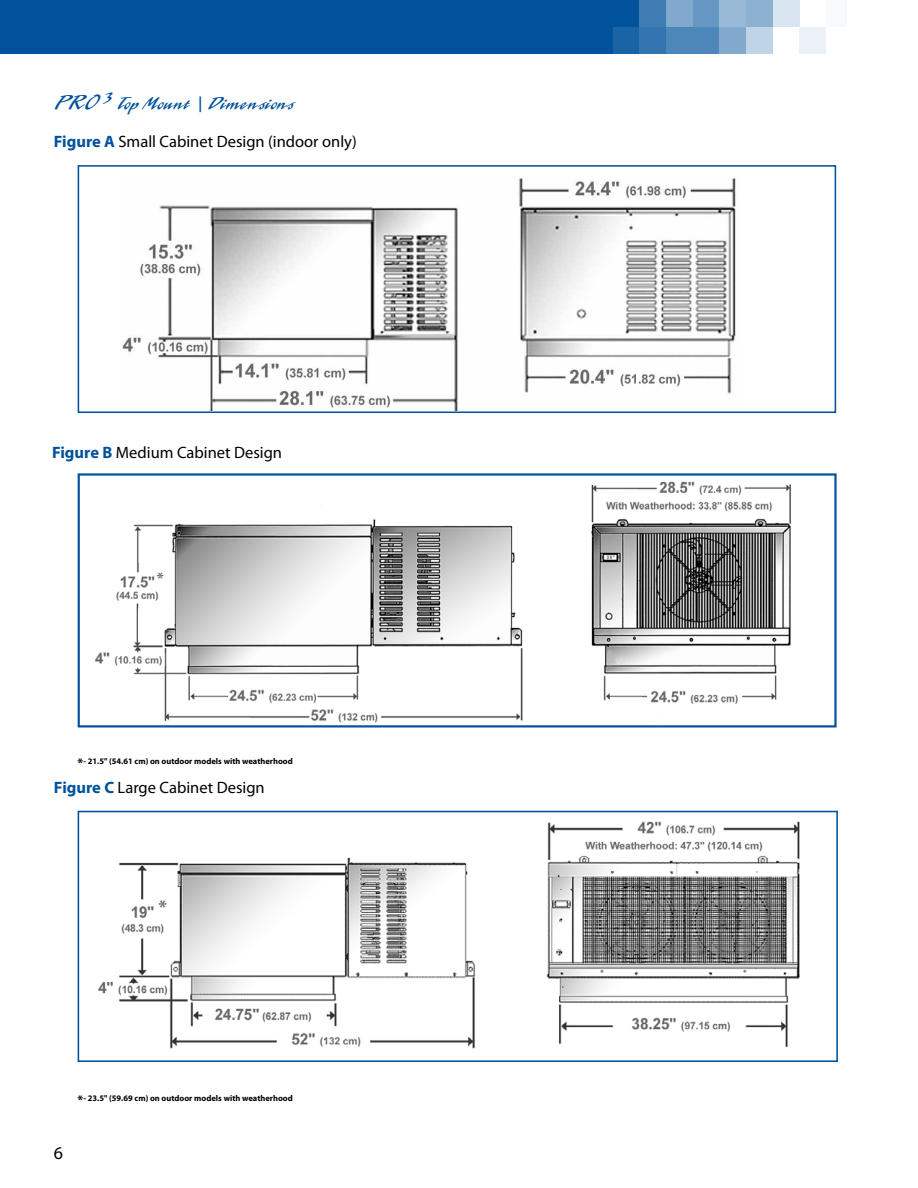
<style>
.page{position:relative;width:918px;height:1188px;background:#fff}
.page>*{position:absolute;margin:0;border:0;box-sizing:border-box;transform-origin:0 0}
.t1{font:700 18.75px "Myriad Pro";color:#6d6e71}
.t2{font:18px "Laser ICG";letter-spacing:-.03em;color:#00529c}
.t3{font:18px "Myriad Pro";color:#000}
.t4{font:16.5px "Myriad Pro";color:#000}
.t5{font:700 8.4px "Myriad Pro";color:#000}
.s1{font-size:21px}
.s2{font-weight:700;color:#00529c}
.s3{font-size:12.75px}
</style>
<div class="page">
<div style="left:0;top:0;width:640px;height:54px;background:#00529c"></div>
<div style="left:613px;top:27px;width:27px;height:27px;background:#1a64a5"></div>
<div style="left:666px;top:27px;width:27px;height:27px;background:#4d86b9"></div>
<div style="left:640px;top:0;width:26px;height:27px;background:#407db4"></div>
<div style="left:640px;top:27px;width:26px;height:27px;background:#3375af"></div>
<div style="left:666px;top:0;width:27px;height:27px;background:#80a9cd"></div>
<div style="left:693px;top:0;width:26px;height:27px;background:#6697c3"></div>
<div style="left:693px;top:27px;width:26px;height:27px;background:#4d86b9"></div>
<div style="left:720px;top:0;width:26px;height:27px;background:#99bad7"></div>
<div style="left:719px;top:27px;width:27px;height:27px;background:#80a9cd"></div>
<div style="left:746px;top:0;width:27px;height:27px;background:#8cb1d2"></div>
<div style="left:746px;top:27px;width:27px;height:27px;background:#bfd4e6"></div>
<div style="left:773px;top:0;width:26px;height:27px;background:#d9e5f0"></div>
<div style="left:799px;top:27px;width:27px;height:27px;background:#ebf1f7"></div>
<div style="left:826px;top:0;width:21px;height:27px;background:#f7fafc"></div>
<div style="left:78px;top:165px;width:758px;height:248px;border:2px solid #00529c"></div>
<img style="left:122px;top:178px;width:614px;height:232px">
<img style="left:94px;top:481px;width:697px;height:242px">
<div style="left:78px;top:473px;width:759px;height:254px;border:2px solid #00529c"></div>
<div style="left:78px;top:811px;width:760px;height:251px;border:2px solid #00529c"></div>
<img style="left:98px;top:821px;width:702px;height:228px">
<svg style="left:157px;top:572px;width:6px;height:6px"></svg>
<h2 class="t2" style="left:54px;top:93px;width:241px"><span class="s1">PRO </span><sup>3</sup> Top Mount | Dimensions</h2>
<h3 class="t4" style="left:54px;top:132px;width:304px"><span class="s2">Figure A</span> Small Cabinet Design (indoor only)</h3>
<h3 class="t4" style="left:52px;top:442px;width:231px"><span class="s2">Figure B</span> Medium Cabinet Design</h3>
<p class="t5" style="left:78px;top:756px;width:217px"><span class="s3">*</span>- 21.5" (54.61 cm) on outdoor models with weatherhood</p>
<h3 class="t4" style="left:54px;top:777px;width:212px"><span class="s2">Figure C</span> Large Cabinet Design</h3>
<h1 class="t1" style="left:157px;top:893px;width:12px">**</h1>
<p class="t5" style="left:78px;top:1093px;width:217px"><span class="s3">*</span>- 23.5" (59.69 cm) on outdoor models with weatherhood</p>
<h2 class="t3" style="left:54px;top:1142px;width:11px">6</h2>
</div>
